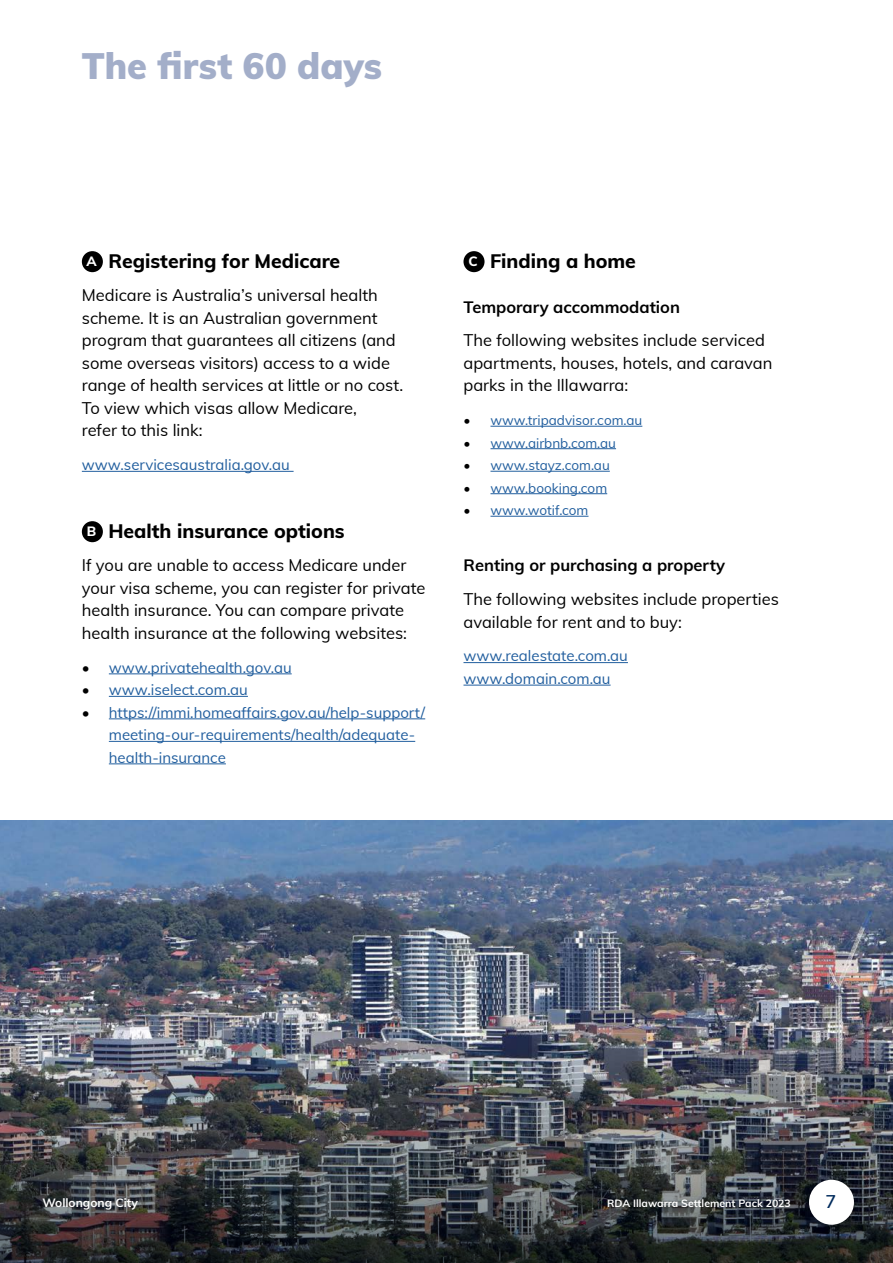
<style>
.page{position:relative;width:893px;height:1263px;background:#fff}
.page>*{position:absolute;margin:0;border:0;box-sizing:border-box;transform-origin:0 0}
.t1{font:900 36px "Muli";letter-spacing:.005em;color:#a3aec9}
.t2{font:800 19.5px "Muli";color:#000}
.t3{font:600 18px "Muli";color:#002b5c}
.t4{font:16.5px/22.5px "Muli";color:#000}
.t5{font:700 16.5px "Muli";color:#000}
.t6{font:15px/22.5px "Muli";color:#215e9e}
.t7{font:13.5px "Muli";color:#215e9e}
.t8{font:700 12px "Muli";color:#fff}
.t9{font:700 10.5px "Muli";color:#fff}
.s1{font-size:13.5px;color:#fff}
.s2{color:#000}
</style>
<div class="page">
<hr style="left:82px;top:471px;width:212px;height:1px;background:#215e9e">
<hr style="left:109px;top:673px;width:183px;height:1px;background:#215e9e">
<hr style="left:109px;top:696px;width:139px;height:1px;background:#215e9e">
<hr style="left:109px;top:718px;width:316px;height:1px;background:#215e9e">
<hr style="left:109px;top:741px;width:306px;height:1px;background:#215e9e">
<hr style="left:109px;top:763px;width:117px;height:1px;background:#215e9e">
<div style="left:82px;top:251px;width:21px;height:21px;background:#000;border-radius:50%"></div>
<div style="left:82px;top:521px;width:21px;height:21px;background:#000;border-radius:50%"></div>
<hr style="left:490px;top:426px;width:152px;height:1px;background:#215e9e">
<hr style="left:490px;top:448px;width:126px;height:1px;background:#215e9e">
<hr style="left:490px;top:471px;width:120px;height:1px;background:#215e9e">
<hr style="left:490px;top:493px;width:117px;height:1px;background:#215e9e">
<hr style="left:490px;top:516px;width:98px;height:1px;background:#215e9e">
<hr style="left:463px;top:662px;width:165px;height:1px;background:#215e9e">
<hr style="left:463px;top:685px;width:148px;height:1px;background:#215e9e">
<div style="left:463px;top:251px;width:22px;height:21px;background:#000;border-radius:50%"></div>
<img style="left:0;top:821px;width:893px;height:219px">
<img style="left:0;top:1040px;width:893px;height:223px">
<div style="left:809px;top:1180px;width:45px;height:45px;background:#fff;border-radius:50%"></div>
<h1 class="t1" style="left:82px;top:39px;width:302px">The first 60 days</h1>
<p class="t2" style="left:86px;top:246px;width:255px"><span class="s1">A</span> Registering for Medicare</p>
<p class="t4" style="left:82px;top:283px;width:323px">Medicare is Australia’s universal health scheme. It is an Australian government program that guarantees all citizens (and some overseas visitors) access to a wide range of health services at little or no cost.<br>To view which visas allow Medicare,<br>refer to this link:</p>
<p class="t6" style="left:82px;top:453px;width:209px">www.servicesaustralia.gov.au</p>
<p class="t2" style="left:87px;top:516px;width:259px"><span class="s1">B</span> Health insurance options</p>
<p class="t4" style="left:82px;top:553px;width:345px">If you are unable to access Medicare under your visa scheme, you can register for private health insurance. You can compare private health insurance at the following websites:</p>
<p class="t6" style="left:82px;top:655px;width:211px"><span class="s2">•</span> www.privatehealth.gov.au</p>
<p class="t6" style="left:82px;top:678px;width:168px"><span class="s2">•</span> www.iselect.com.au</p>
<p class="t6" style="left:109px;top:700px;width:318px;text-indent:-27px"><span class="s2">•</span> https://immi.homeaffairs.gov.au/help-support/ meeting-our-requirements/health/adequate&shy;health-insurance</p>
<p class="t2" style="left:469px;top:246px;width:169px"><span class="s1">C</span> Finding a home</p>
<p class="t5" style="left:463px;top:295px;width:218px">Temporary accommodation</p>
<p class="t4" style="left:463px;top:328px;width:310px">The following websites include serviced apartments, houses, hotels, and caravan parks in the Illawarra:</p>
<p class="t7" style="left:463px;top:410px;width:180px"><span class="s2">•</span> www.tripadvisor.com.au</p>
<p class="t7" style="left:463px;top:433px;width:154px"><span class="s2">•</span> www.airbnb.com.au</p>
<p class="t7" style="left:463px;top:455px;width:148px"><span class="s2">•</span> www.stayz.com.au</p>
<p class="t7" style="left:463px;top:478px;width:145px"><span class="s2">•</span> www.booking.com</p>
<p class="t7" style="left:463px;top:500px;width:126px"><span class="s2">•</span> www.wotif.com</p>
<p class="t5" style="left:463px;top:553px;width:263px">Renting or purchasing a property</p>
<p class="t4" style="left:463px;top:587px;width:317px">The following websites include properties available for rent and to buy:</p>
<p class="t6" style="left:463px;top:644px;width:166px">www.realestate.com.au www.domain.com.au</p>
<p class="t8" style="left:43px;top:1194px;width:97px">Wollongong City</p>
<p class="t9" style="left:607px;top:1195px;width:185px">RDA Illawarra Settlement Pack 2023</p>
<p class="t3" style="left:825px;top:1189px;width:12px">7</p>
</div>
